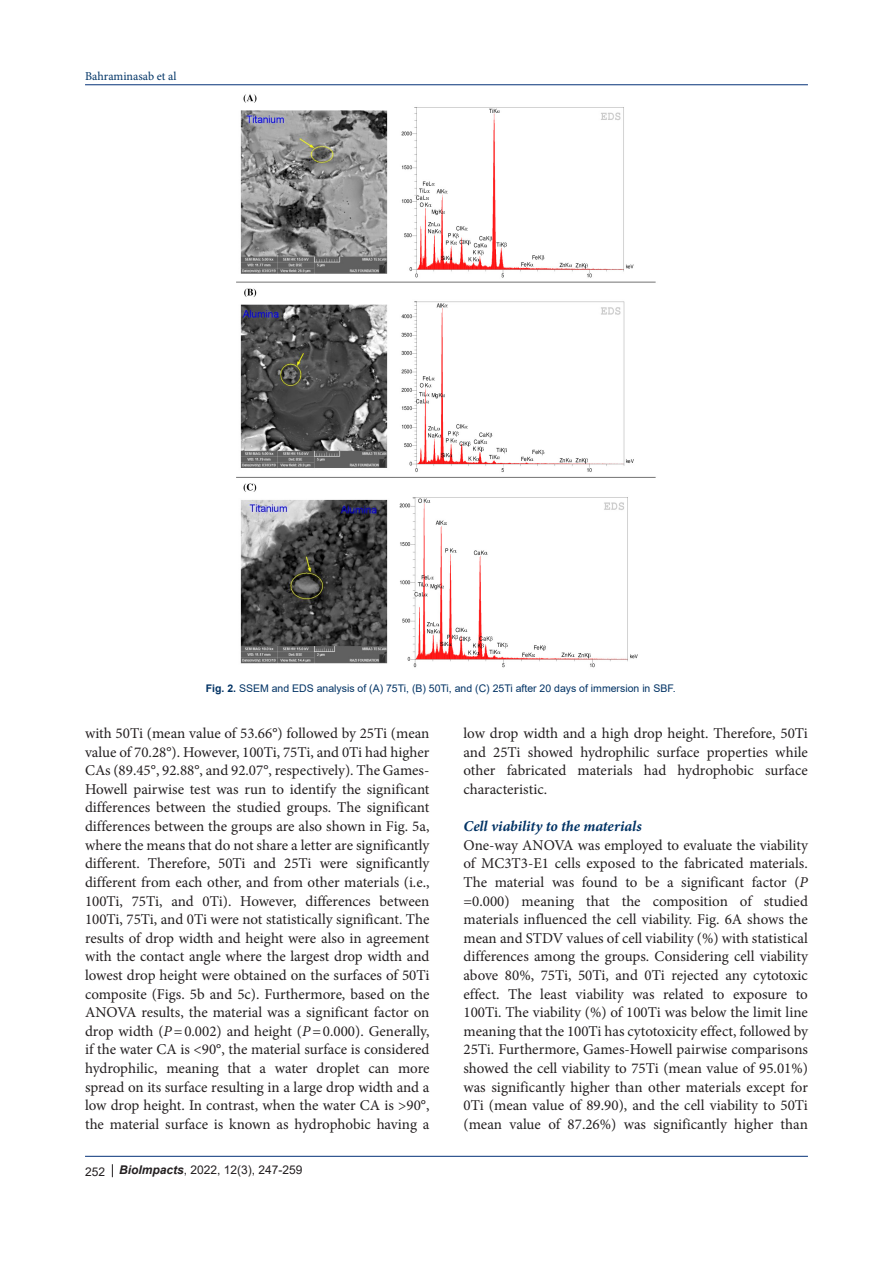
<style>
.page{position:relative;width:893px;height:1263px;background:#fff}
.page>*{position:absolute;margin:0;border:0;box-sizing:border-box;transform-origin:0 0}
.t1{font:15px/18.6px "Minion Pro";color:#231f20;text-align:justify}
.t2{font:italic 700 15px "Minion Pro";letter-spacing:-.005em;color:#003264}
.t3{font:12px "Arial";color:#231f20}
.t4{font:12px "Minion Pro";color:#003466}
.t5{font:10.5px "Arial";color:#003264}
.s1{font-weight:700}
.s2{font-style:italic}
.s3{font-weight:700;font-style:italic}
</style>
<div class="page">
<hr style="left:85px;top:84px;width:723px;height:1px;background:#053278">
<hr style="left:85px;top:1156px;width:723px;height:1px;background:#053278">
<svg style="left:112px;top:1164px;width:1px;height:13px"></svg>
<img style="left:236px;top:94px;width:420px;height:574px">
<p class="t4" style="left:85px;top:68px;width:93px">Bahraminasab et al</p>
<p class="t5" style="left:206px;top:681px;width:471px"><span class="s1">Fig. 2.</span> SSEM and EDS analysis of (A) 75Ti, (B) 50Ti, and (C) 25Ti after 20 days of immersion in SBF.</p>
<p class="t1" style="left:85px;top:724px;width:346px">with 50Ti (mean value of 53.66°) followed by 25Ti (mean value of 70.28°). However, 100Ti, 75Ti, and 0Ti had higher CAs (89.45°, 92.88°, and 92.07°, respectively). The Games-Howell pairwise test was run to identify the significant differences between the studied groups. The significant differences between the groups are also shown in Fig. 5a, where the means that do not share a letter are significantly different. Therefore, 50Ti and 25Ti were significantly different from each other, and from other materials (i.e., 100Ti, 75Ti, and 0Ti). However, differences between 100Ti, 75Ti, and 0Ti were not statistically significant. The results of drop width and height were also in agreement with the contact angle where the largest drop width and lowest drop height were obtained on the surfaces of 50Ti composite (Figs. 5b and 5c). Furthermore, based on the ANOVA results, the material was a significant factor on drop width (<span class="s2">P</span>=0.002) and height (<span class="s2">P</span>=0.000). Generally, if the water CA is &lt;90°, the material surface is considered hydrophilic, meaning that a water droplet can more spread on its surface resulting in a large drop width and a low drop height. In contrast, when the water CA is &gt;90°, the material surface is known as hydrophobic having a</p>
<p class="t1" style="left:463px;top:724px;width:346px">low drop width and a high drop height. Therefore, 50Ti and 25Ti showed hydrophilic surface properties while other fabricated materials had hydrophobic surface characteristic.</p>
<p class="t2" style="left:463px;top:816px;width:180px">Cell viability to the materials</p>
<p class="t1" style="left:463px;top:836px;width:346px">One-way ANOVA was employed to evaluate the viability of MC3T3-E1 cells exposed to the fabricated materials.<br>The material was found to be a significant factor (<span class="s2">P </span>=0.000) meaning that the composition of studied materials influenced the cell viability. Fig. 6A shows the mean and STDV values of cell viability (%) with statistical differences among the groups. Considering cell viability above 80%, 75Ti, 50Ti, and 0Ti rejected any cytotoxic effect. The least viability was related to exposure to 100Ti. The viability (%) of 100Ti was below the limit line meaning that the 100Ti has cytotoxicity effect, followed by 25Ti. Furthermore, Games-Howell pairwise comparisons showed the cell viability to 75Ti (mean value of 95.01%) was significantly higher than other materials except for 0Ti (mean value of 89.90), and the cell viability to 50Ti (mean value of 87.26%) was significantly higher than</p>
<p class="t3" style="left:85px;top:1162px;width:219px">252 <span class="s3">BioImpacts</span>, 2022, 12(3), 247-259</p>
</div>
